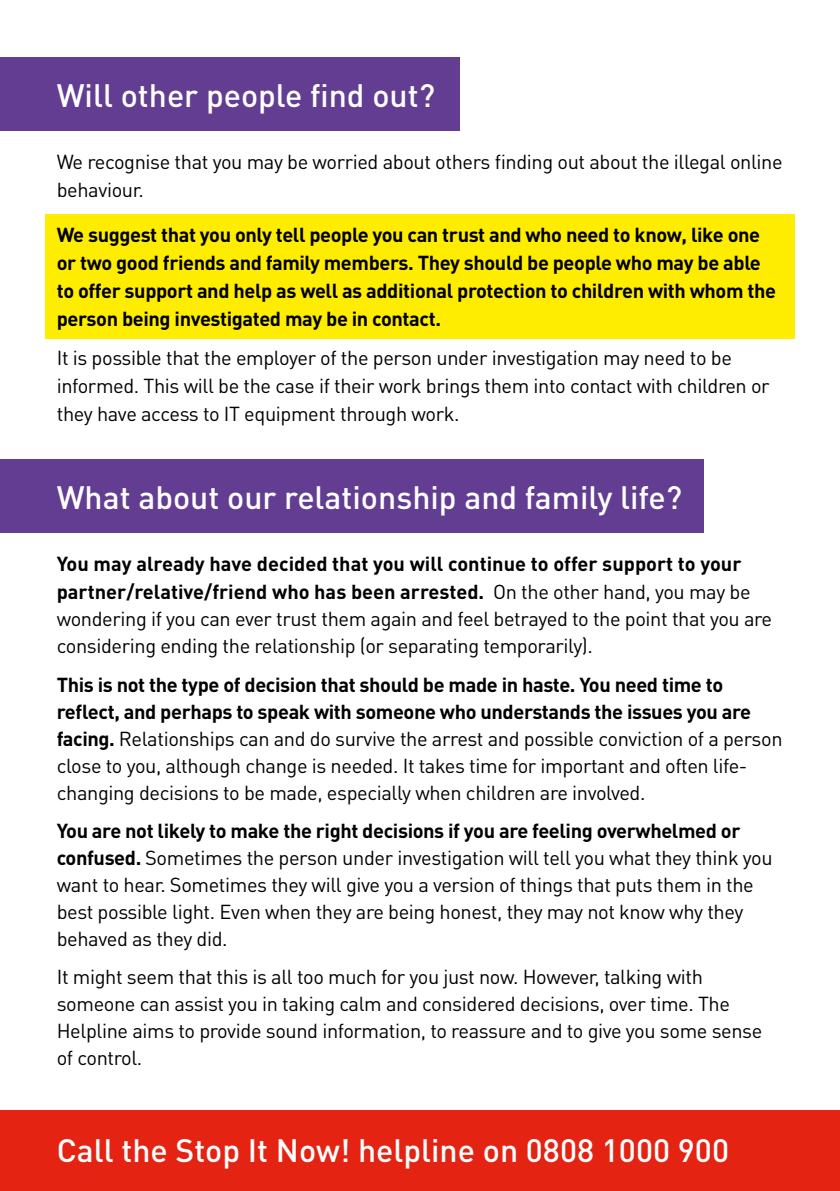
<style>
.page{position:relative;width:840px;height:1191px;background:#fff}
.page>*{position:absolute;margin:0;border:0;box-sizing:border-box;transform-origin:0 0}
.t1{font:500 32px "DIN Pro";color:#fff}
.t2{font:20px/27px "DIN Pro";letter-spacing:-.02em;color:#000}
.t3{font:700 20px/28px "DIN Pro";letter-spacing:-.02em;color:#000}
.s1{font-weight:700}
</style>
<div class="page">
<div style="left:0;top:57px;width:459px;height:73px;background:#623d91"></div>
<div style="left:45px;top:214px;width:749px;height:125px;background:#ffed00"></div>
<div style="left:0;top:459px;width:703px;height:74px;background:#623d91"></div>
<div style="left:0;top:1110px;width:839px;height:81px;background:#e42313"></div>
<h1 class="t1" style="left:57px;top:75px;width:379px">Will other people find out?</h1>
<p class="t2" style="left:57px;top:147px;width:727px;line-height:28px">We recognise that you may be worried about others finding out about the illegal online behaviour.</p>
<p class="t3" style="left:57px;top:220px;width:720px">We suggest that you only tell people you can trust and who need to know, like one or two good friends and family members. They should be people who may be able to offer support and help as well as additional protection to children with whom the person being investigated may be in contact.</p>
<p class="t2" style="left:57px;top:344px;width:714px;line-height:28px">It is possible that the employer of the person under investigation may need to be informed. This will be the case if their work brings them into contact with children or they have access to IT equipment through work.</p>
<h1 class="t1" style="left:57px;top:477px;width:626px">What about our relationship and family life?</h1>
<p class="t2" style="left:57px;top:550px;width:716px"><span class="s1">You may already have decided that you will continue to offer support to your partner/relative/friend who has been arrested.</span> On the other hand, you may be wondering if you can ever trust them again and feel betrayed to the point that you are considering ending the relationship (or separating temporarily).</p>
<p class="t2" style="left:57px;top:670px;width:727px"><span class="s1">This is not the type of decision that should be made in haste. You need time to reflect, and perhaps to speak with someone who understands the issues you are facing.</span> Relationships can and do survive the arrest and possible conviction of a person close to you, although change is needed. It takes time for important and often life&shy;changing decisions to be made, especially when children are involved.</p>
<p class="t2" style="left:57px;top:816px;width:717px"><span class="s1">You are not likely to make the right decisions if you are feeling overwhelmed or confused.</span> Sometimes the person under investigation will tell you what they think you want to hear. Sometimes they will give you a version of things that puts them in the best possible light. Even when they are being honest, they may not know why they behaved as they did.</p>
<p class="t2" style="left:57px;top:963px;width:706px">It might seem that this is all too much for you just now. However, talking with someone can assist you in taking calm and considered decisions, over time. The Helpline aims to provide sound information, to reassure and to give you some sense of control.</p>
<h1 class="t1" style="left:57px;top:1129px;width:673px">Call the Stop It Now! helpline on 0808 1000 900</h1>
</div>
